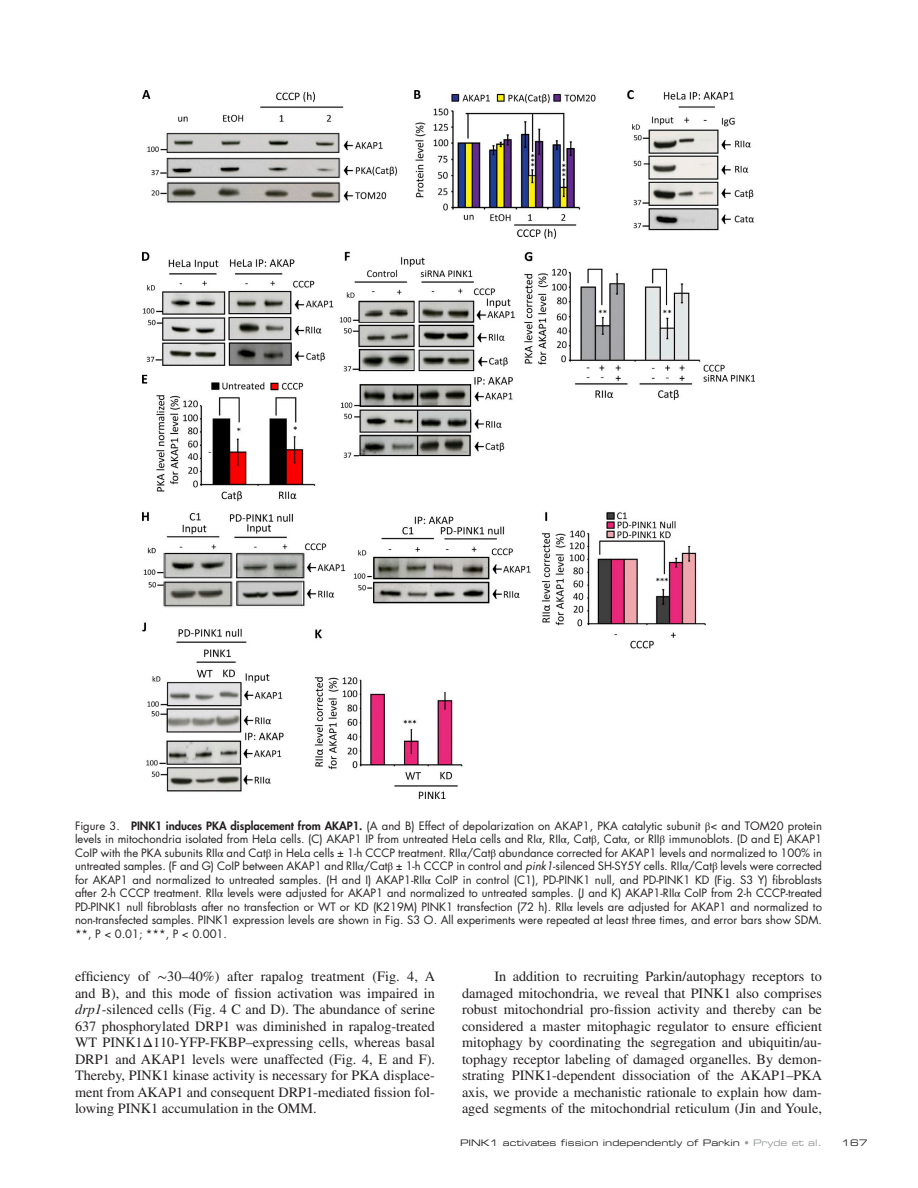
<style>
.page{position:relative;width:918px;height:1188px;background:#fff}
.page>*{position:absolute;margin:0;border:0;box-sizing:border-box;transform-origin:0 0}
.t1{font:14.25px/16.5px "Times LT Std";color:#231f20;text-align:justify}
.t2{font:11.25px/13.5px "Futura Std";color:#231f20;text-align:justify}
.t3{font:9px "Eurostile LT Std Ex 2";color:#231f20}
.s1{font-weight:800}
.s2{font-family:"STIX General"}
.s3{font-style:italic}
.s4{color:#949698}
</style>
<div class="page">
<img style="left:142px;top:90px;width:612px;height:708px">
<p class="t2" style="left:75px;top:819px;width:749px">Figure 3. <span class="s1">PINK1 induces PKA displacement from AKAP1.</span> (A and B) Effect of depolarization on AKAP1, PKA catalytic subunit <span class="s2">β</span>&lt; and TOM20 protein levels in mitochondria isolated from HeLa cells. (C) AKAP1 IP from untreated HeLa cells and RI<span class="s2">α</span>, RII<span class="s2">α</span>, Cat<span class="s2">β</span>, Cat<span class="s2">α</span>, or RII<span class="s2">β</span> immunoblots. (D and E) AKAP1<br>CoIP with the PKA subunits RII<span class="s2">α</span> and Cat<span class="s2">β</span> in HeLa cells ± 1-h CCCP treatment. RII<span class="s2">α</span>/Cat<span class="s2">β</span> abundance corrected for AKAP1 levels and normalized to 100% in untreated samples. (F and G) CoIP between AKAP1 and RII<span class="s2">α</span>/Cat<span class="s2">β</span> ± 1-h CCCP in control and <span class="s3">pink1</span>-silenced SH-SY5Y cells. RII<span class="s2">α</span>/Cat<span class="s2">β</span> levels were corrected for AKAP1 and normalized to untreated samples. (H and I) AKAP1-RII<span class="s2">α</span> CoIP in control (C1), PD-PINK1 null, and PD-PINK1 KD (Fig. S3 Y) fibroblasts after 2-h CCCP treatment. RII<span class="s2">α</span> levels were adjusted for AKAP1 and normalized to untreated samples. (J and K) AKAP1-RII<span class="s2">α</span> CoIP from 2-h CCCP-treated PD-PINK1 null fibroblasts after no transfection or WT or KD (K219M) PINK1 transfection (72 h). RII<span class="s2">α</span> levels are adjusted for AKAP1 and normalized to non-transfected samples. PINK1 expression levels are shown in Fig. S3 O. All experiments were repeated at least three times, and error bars show SDM. **, P &lt; 0.01; ***, P &lt; 0.001.</p>
<p class="t1" style="left:75px;top:968px;width:362px">efficiency of <span class="s2">∼</span>30–40%) after rapalog treatment (Fig. 4, A and B), and this mode of fission activation was impaired in <span class="s3">drp1</span>-silenced cells (Fig. 4 C and D). The abundance of serine 637 phosphorylated DRP1 was diminished in rapalog-treated WT PINK1<span class="s2">Δ</span>110-YFP-FKBP–expressing cells, whereas basal DRP1 and AKAP1 levels were unaffected (Fig. 4, E and F).<br>Thereby, PINK1 kinase activity is necessary for PKA displace&shy;ment from AKAP1 and consequent DRP1-mediated fission fol&shy;lowing PINK1 accumulation in the OMM.</p>
<p class="t1" style="left:462px;top:968px;width:362px;text-indent:32px">In addition to recruiting Parkin/autophagy receptors to damaged mitochondria, we reveal that PINK1 also comprises robust mitochondrial pro-fission activity and thereby can be considered a master mitophagic regulator to ensure efficient mitophagy by coordinating the segregation and ubiquitin/au&shy;tophagy receptor labeling of damaged organelles. By demon&shy;strating PINK1-dependent dissociation of the AKAP1–PKA axis, we provide a mechanistic rationale to explain how dam&shy;aged segments of the mitochondrial reticulum (Jin and Youle,</p>
<p class="t3" style="left:460px;top:1136px;width:363px">PINK1 activates fission independently of Parkin <span class="s4">• Pryde et al.</span></p>
<p class="t3" style="left:841px;top:1136px;width:28px">167</p>
</div>
